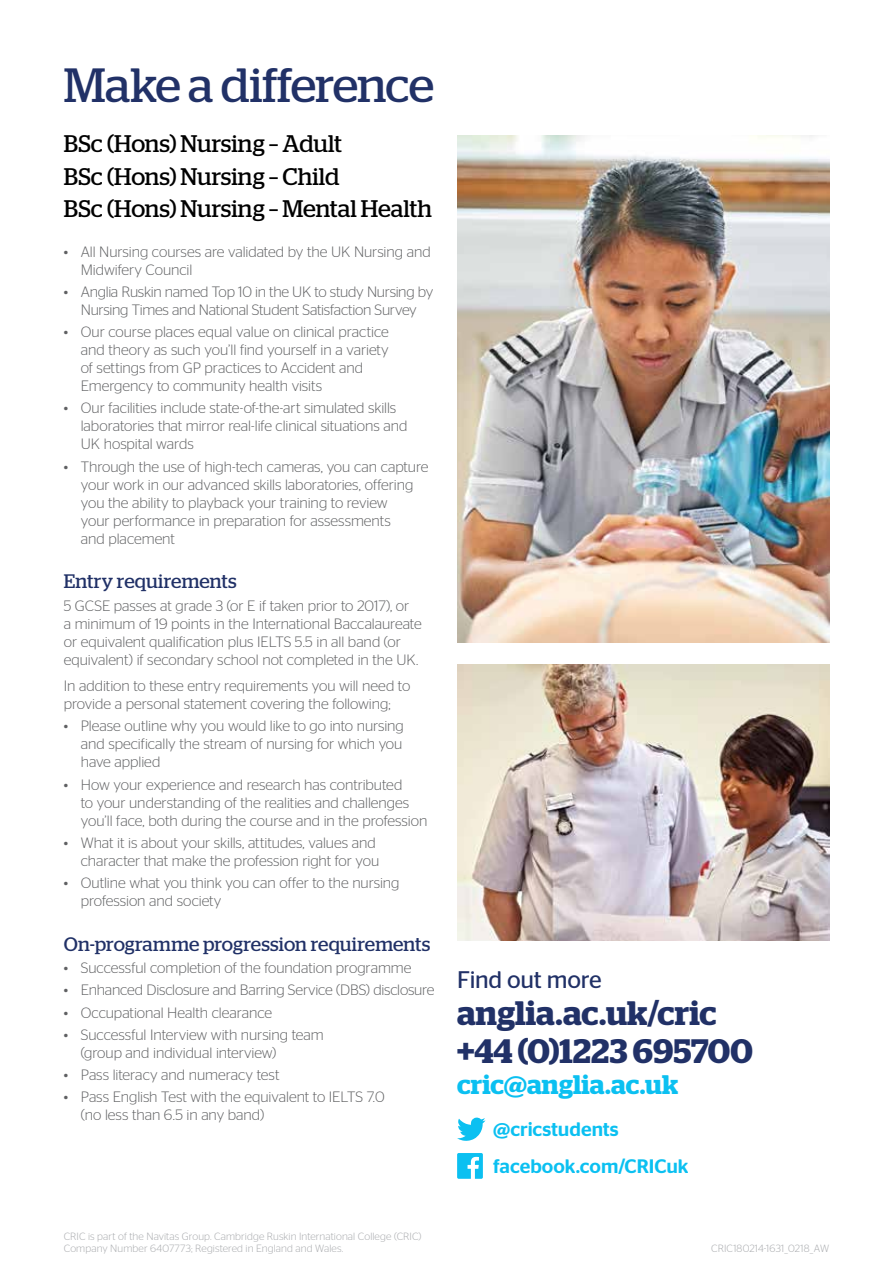
<style>
.page{position:relative;width:893px;height:1263px;background:#fff}
.page>*{position:absolute;margin:0;border:0;box-sizing:border-box;transform-origin:0 0}
.t1{font:48px "Stag";letter-spacing:-.01em;color:#213167}
.t2{font:600 33.9px/38.4px "Stag";color:#213167}
.t3{font:600 26.85px "Stag";color:#0bc0f1}
.t4{font:24px/32.7px "Stag";color:#000}
.t5{font:24px "Stag Sans";letter-spacing:-.015em;color:#213167}
.t6{font:19.5px "Stag";letter-spacing:.005em;color:#213167}
.t7{font:500 19.5px/37.8px "Stag Sans";color:#0bc0f1}
.t8{font:300 15px/18px "Stag Sans";letter-spacing:-.005em;color:#5f6062}
.t9{font:300 10.5px/12.6px "Stag Sans";letter-spacing:.01em;color:#a7a9ac}
</style>
<div class="page">
<svg style="left:457px;top:1117px;width:28px;height:24px"></svg>
<svg style="left:457px;top:1153px;width:26px;height:26px"></svg>
<img style="left:457px;top:665px;width:372px;height:275px">
<img style="left:457px;top:135px;width:372px;height:507px">
<h1 class="t1" style="left:64px;top:58px;width:372px">Make a difference</h1>
<h3 class="t4" style="left:64px;top:127px;width:370px">BSc (Hons) Nursing – Adult<br>BSc (Hons) Nursing – Child<br>BSc (Hons) Nursing – Mental Health</h3>
<p class="t8" style="left:81px;top:242px;width:351px;text-indent:-17px">• All Nursing courses are validated by the UK Nursing and<br>Midwifery Council</p>
<p class="t8" style="left:64px;top:283px;width:371px;text-align:center">• Anglia Ruskin named Top 10 in the UK to study Nursing by<br>Nursing Times and National Student Satisfaction Survey</p>
<p class="t8" style="left:81px;top:323px;width:309px;text-indent:-17px">• Our course places equal value on clinical practice and theory as such you’ll find yourself in a variety of settings from GP practices to Accident and Emergency to community health visits</p>
<p class="t8" style="left:81px;top:399px;width:328px;text-indent:-17px">• Our facilities include state-of-the-art simulated skills laboratories that mirror real-life clinical situations and<br>UK hospital wards</p>
<p class="t8" style="left:81px;top:457px;width:349px;text-indent:-17px">• Through the use of high-tech cameras, you can capture your work in our advanced skills laboratories, offering you the ability to playback your training to review<br>your performance in preparation for assessments<br>and placement</p>
<h3 class="t6" style="left:64px;top:570px;width:174px">Entry requirements</h3>
<p class="t8" style="left:64px;top:596px;width:359px">5 GCSE passes at grade 3 (or E if taken prior to 2017), or<br>a minimum of 19 points in the International Baccalaureate or equivalent qualification plus IELTS 5.5 in all band (or equivalent) if secondary school not completed in the UK.</p>
<p class="t8" style="left:64px;top:677px;width:348px">In addition to these entry requirements you will need to provide a personal statement covering the following;</p>
<p class="t8" style="left:81px;top:717px;width:325px;text-align:justify;text-indent:-17px">• Please outline why you would like to go into nursing and specifically the stream of nursing for which you have applied</p>
<p class="t8" style="left:81px;top:775px;width:348px;text-indent:-17px">• How your experience and research has contributed<br>to your understanding of the realities and challenges you’ll face, both during the course and in the profession</p>
<p class="t8" style="left:64px;top:833px;width:317px;text-align:right">• What it is about your skills, attitudes, values and character that make the profession right for you</p>
<p class="t8" style="left:81px;top:874px;width:320px;text-indent:-17px">• Outline what you think you can offer to the nursing profession and society</p>
<h3 class="t6" style="left:64px;top:933px;width:368px">On-programme progression requirements</h3>
<p class="t8" style="left:64px;top:959px;width:349px">• Successful completion of the foundation programme</p>
<p class="t8" style="left:64px;top:981px;width:372px">• Enhanced Disclosure and Barring Service (DBS) disclosure</p>
<p class="t8" style="left:64px;top:1003px;width:210px">• Occupational Health clearance</p>
<p class="t8" style="left:81px;top:1025px;width:244px;text-indent:-17px">• Successful Interview with nursing team (group and individual interview)</p>
<p class="t8" style="left:64px;top:1066px;width:217px">• Pass literacy and numeracy test</p>
<p class="t8" style="left:81px;top:1088px;width:305px;text-indent:-17px">• Pass English Test with the equivalent to IELTS 7.0 (no less than 6.5 in any band)</p>
<p class="t9" style="left:64px;top:1229px;width:359px">CRIC is part of the Navitas Group. Cambridge Ruskin International College (CRIC)<br>Company Number 6407773; Registered in England and Wales.</p>
<h3 class="t5" style="left:457px;top:966px;width:146px">Find out more</h3>
<h2 class="t2" style="left:457px;top:993px;width:297px">anglia.ac.uk/cric +44 (0)1223 695700</h2>
<h3 class="t3" style="left:457px;top:1069px;width:222px">cric@anglia.ac.uk</h3>
<h3 class="t7" style="left:493px;top:1110px;width:197px">@cricstudents facebook.com/CRICuk</h3>
<p class="t9" style="left:711px;top:1242px;width:120px">CRIC180214-1631_0218_AW</p>
</div>
